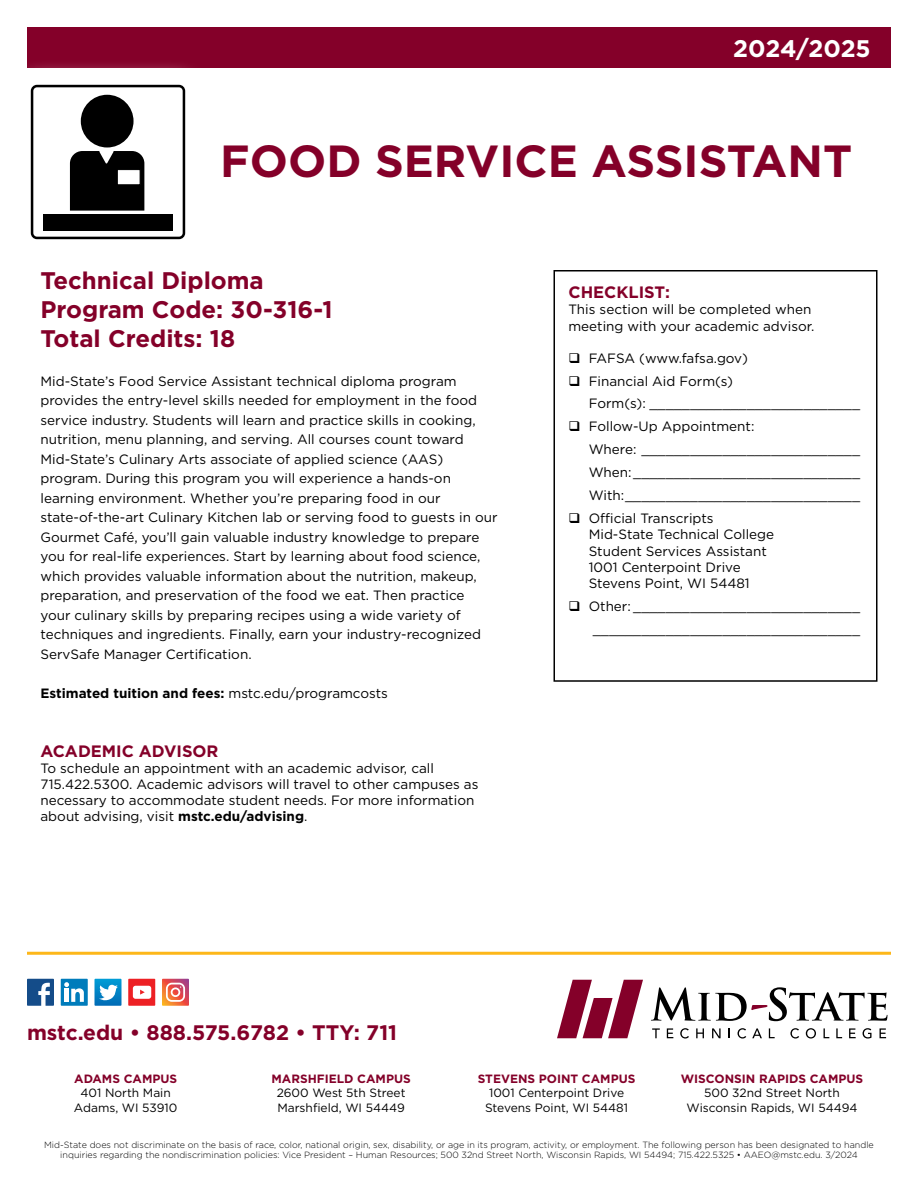
<style>
.page{position:relative;width:918px;height:1188px;background:#fff}
.page>*{position:absolute;margin:0;border:0;box-sizing:border-box;transform-origin:0 0}
.t1{font:700 45px "Gotham";color:#840029}
.t2{font:700 24px/28.8px "Gotham";color:#840029}
.t3{font:700 24px "Gotham";letter-spacing:-.005em;color:#fff}
.t4{font:700 21px "Gotham";color:#840029}
.t5{font:700 16.5px "Gotham";color:#840029}
.t6{font:13.5px/19.5px "Gotham";color:#000}
.t7{font:700 13.5px "Gotham";color:#000}
.t8{font:12px/14.4px "Gotham";color:#000;text-align:center}
.t9{font:700 12px "Gotham";color:#840029}
.t10{font:300 9px/10.5px "Gotham";color:#000;text-align:center}
.s1{font-weight:400}
.s2{font-weight:700}
</style>
<div class="page">
<div style="left:27px;top:27px;width:864px;height:41px;background:#840029"></div>
<div style="left:5px;top:59px;width:206px;height:206px;background:#fff"></div>
<div style="left:31px;top:85px;width:154px;height:154px;border:3px solid #000;border-radius:5px"></div>
<div style="left:81px;top:95px;width:53px;height:53px;background:#000;border-radius:50%"></div>
<svg style="left:70px;top:151px;width:74px;height:60px;background:#0c0c0c"></svg>
<div style="left:43px;top:214px;width:130px;height:16px;background:#000"></div>
<div style="left:117px;top:169px;width:23px;height:16px;background:#fff;border:1px solid #000"></div>
<div style="left:554px;top:270px;width:324px;height:412px;border:2px solid #000"></div>
<hr style="left:27px;top:952px;width:864px;height:3px;background:#fdb71a">
<svg style="left:557px;top:980px;width:86px;height:58px"></svg>
<svg style="left:651px;top:987px;width:236px;height:34px"></svg>
<svg style="left:652px;top:1028px;width:8px;height:10px"></svg>
<svg style="left:667px;top:1028px;width:6px;height:10px"></svg>
<svg style="left:680px;top:1028px;width:9px;height:11px"></svg>
<svg style="left:696px;top:1028px;width:8px;height:10px"></svg>
<svg style="left:712px;top:1028px;width:9px;height:10px"></svg>
<svg style="left:738px;top:1028px;width:8px;height:11px"></svg>
<svg style="left:752px;top:1028px;width:10px;height:10px"></svg>
<svg style="left:769px;top:1028px;width:6px;height:10px"></svg>
<svg style="left:790px;top:1028px;width:9px;height:11px"></svg>
<svg style="left:806px;top:1028px;width:10px;height:11px"></svg>
<svg style="left:824px;top:1028px;width:5px;height:10px"></svg>
<svg style="left:836px;top:1028px;width:6px;height:10px"></svg>
<svg style="left:849px;top:1028px;width:7px;height:10px"></svg>
<svg style="left:863px;top:1028px;width:9px;height:11px"></svg>
<svg style="left:880px;top:1028px;width:6px;height:10px"></svg>
<svg style="left:27px;top:979px;width:27px;height:27px"></svg>
<div style="left:61px;top:979px;width:27px;height:27px;background:#007cbb"></div>
<svg style="left:64px;top:982px;width:20px;height:20px"></svg>
<svg style="left:94px;top:979px;width:28px;height:27px"></svg>
<div style="left:128px;top:979px;width:27px;height:27px;background:#ed2024"></div>
<div style="left:133px;top:986px;width:18px;height:13px;background:#fff;border-radius:3px"></div>
<svg style="left:140px;top:990px;width:5px;height:5px"></svg>
<svg style="left:162px;top:979px;width:27px;height:27px"></svg>
<h2 class="t3" style="left:733px;top:32px;width:139px">2024/2025</h2>
<h1 class="t1" style="left:220px;top:131px;width:633px">FOOD SERVICE ASSISTANT</h1>
<h2 class="t2" style="left:40px;top:266px;width:294px">Technical Diploma<br>Program Code: 30-316-1<br>Total Credits: 18</h2>
<p class="t6" style="left:40px;top:371px;width:459px">Mid-State’s Food Service Assistant technical diploma program provides the entry-level skills needed for employment in the food service industry. Students will learn and practice skills in cooking, nutrition, menu planning, and serving. All courses count toward Mid-State’s Culinary Arts associate of applied science (AAS) program. During this program you will experience a hands-on learning environment. Whether you’re preparing food in our state-of-the-art Culinary Kitchen lab or serving food to guests in our Gourmet Café, you’ll gain valuable industry knowledge to prepare you for real-life experiences. Start by learning about food science, which provides valuable information about the nutrition, makeup, preparation, and preservation of the food we eat. Then practice your culinary skills by preparing recipes using a wide variety of techniques and ingredients. Finally, earn your industry-recognized ServSafe Manager Certification.</p>
<p class="t7" style="left:40px;top:684px;width:349px">Estimated tuition and fees: <span class="s1">mstc.edu/programcosts</span></p>
<p class="t5" style="left:40px;top:740px;width:180px">ACADEMIC ADVISOR</p>
<p class="t6" style="left:40px;top:760px;width:440px;line-height:16.2px">To schedule an appointment with an academic advisor, call 715.422.5300. Academic advisors will travel to other campuses as necessary to accommodate student needs. For more information about advising, visit <span class="s2">mstc.edu/advising</span>.</p>
<p class="t5" style="left:568px;top:281px;width:103px">CHECKLIST:</p>
<p class="t6" style="left:568px;top:301px;width:247px;line-height:16.2px">This section will be completed when meeting with your academic advisor.</p>
<p class="t6" style="left:568px;top:348px;width:181px">❑ FAFSA (www.fafsa.gov)</p>
<p class="t6" style="left:589px;top:369px;width:273px;line-height:23px;text-indent:-20px">❑ Financial Aid Form(s)<br>Form(s): __________________________</p>
<p class="t6" style="left:589px;top:415px;width:273px;line-height:23px;text-indent:-20px">❑ Follow-Up Appointment:<br>Where: ___________________________ When:____________________________ With:_____________________________</p>
<p class="t6" style="left:589px;top:510px;width:187px;line-height:16.2px;text-indent:-20px">❑ Official Transcripts<br>Mid-State Technical College<br>Student Services Assistant<br>1001 Centerpoint Drive<br>Stevens Point, WI 54481</p>
<p class="t6" style="left:568px;top:594px;width:293px;line-height:23px;text-align:right">❑ Other: ____________________________ _________________________________</p>
<h3 class="t4" style="left:27px;top:1018px;width:372px">mstc.edu • 888.575.6782 • TTY: 711</h3>
<p class="t9" style="left:74px;top:1071px;width:104px">ADAMS CAMPUS</p>
<p class="t8" style="left:74px;top:1086px;width:105px">401 North Main<br>Adams, WI 53910</p>
<p class="t9" style="left:272px;top:1071px;width:141px">MARSHFIELD CAMPUS</p>
<p class="t8" style="left:277px;top:1086px;width:130px;text-align:left">2600 West 5th Street<br>Marshfield, WI 54449</p>
<p class="t9" style="left:478px;top:1071px;width:159px">STEVENS POINT CAMPUS</p>
<p class="t8" style="left:485px;top:1086px;width:145px">1001 Centerpoint Drive<br>Stevens Point, WI 54481</p>
<p class="t9" style="left:681px;top:1071px;width:184px">WISCONSIN RAPIDS CAMPUS</p>
<p class="t8" style="left:687px;top:1086px;width:172px">500 32nd Street North<br>Wisconsin Rapids, WI 54494</p>
<p class="t10" style="left:44px;top:1139px;width:831px">Mid-State does not discriminate on the basis of race, color, national origin, sex, disability, or age in its program, activity, or employment. The following person has been designated to handle inquiries regarding the nondiscrimination policies: Vice President – Human Resources; 500 32nd Street North, Wisconsin Rapids, WI 54494; 715.422.5325 • AAEO@mstc.edu. 3/2024</p>
</div>
